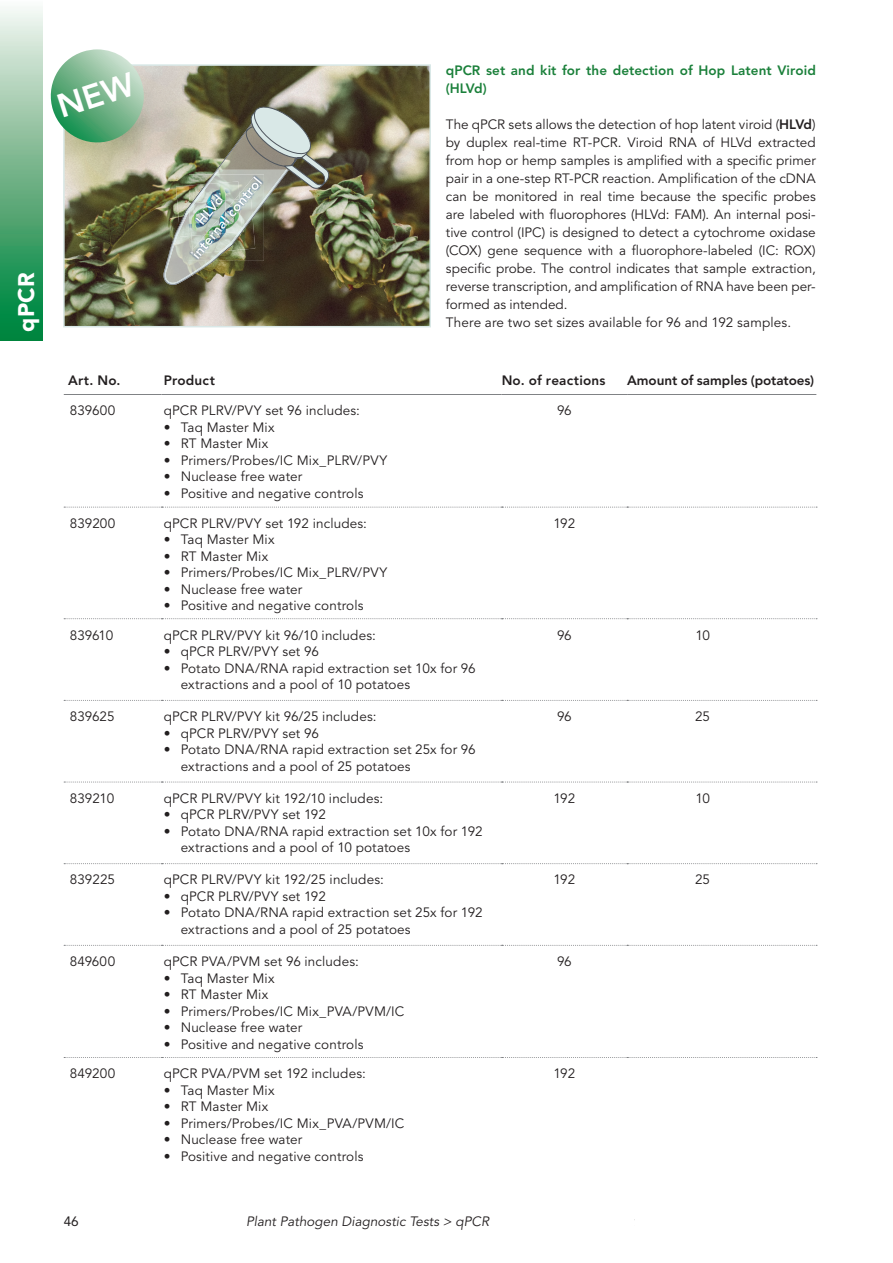
<style>
.page{position:relative;width:893px;height:1263px;background:#fff}
.page>*{position:absolute;margin:0;border:0;box-sizing:border-box;transform-origin:0 0}
.t1{font:900 22.5px "Avenir LT Std";color:#fff}
.t2{font:13.5px/18px "Avenir LT Std";letter-spacing:.005em;color:#231f20}
.t3{font:800 13.5px "Avenir LT Std";letter-spacing:.005em;color:#231f20}
.t4{font:800 13.5px/18px "Avenir LT Std";letter-spacing:.005em;color:#1a803a}
.t5{font:italic 13.5px "Avenir LT Std";color:#231f20}
.t6{font:13.5px "Avenir LT Std";color:#231f20}
.s1{font-weight:800}
</style>
<div class="page">
<hr style="left:64px;top:394px;width:98px;height:1px;background:#808285">
<hr style="left:162px;top:394px;width:340px;height:1px;background:#808285">
<hr style="left:502px;top:394px;width:125px;height:1px;background:#808285">
<hr style="left:627px;top:394px;width:189px;height:1px;background:#808285">
<svg style="left:64px;top:618px;width:753px;height:1px"></svg>
<svg style="left:64px;top:700px;width:753px;height:1px"></svg>
<svg style="left:64px;top:782px;width:753px;height:1px"></svg>
<svg style="left:64px;top:863px;width:753px;height:1px"></svg>
<svg style="left:64px;top:945px;width:753px;height:1px"></svg>
<svg style="left:64px;top:1057px;width:753px;height:1px"></svg>
<svg style="left:64px;top:507px;width:753px;height:1px"></svg>
<img style="left:66px;top:67px;width:362px;height:257px">
<div style="left:63px;top:64px;width:368px;height:263px;border:2px solid #d9e8e7"></div>
<img style="left:163px;top:104px;width:168px;height:182px">
<div style="left:0;top:0;width:43px;height:340px;background:linear-gradient(to bottom,#f9f4ef,#007d31)"></div>
<svg style="left:50px;top:49px;width:99px;height:99px;background:#94c1a0"></svg>
<h1 class="t1" style="left:13px;top:332px;width:61px;rotate:-90deg">qPCR</h1>
<p class="t4" style="left:446px;top:61px;width:371px">qPCR set and kit for the detection of Hop Latent Viroid (HLVd)</p>
<p class="t2" style="left:446px;top:116px;width:371px">The qPCR sets allows the detection of hop latent viroid (<span class="s1">HLVd</span>) by duplex real-time RT-PCR. Viroid RNA of HLVd extracted from hop or hemp samples is amplified with a specific primer pair in a one-step RT-PCR reaction. Amplification of the cDNA can be monitored in real time because the specific probes are labeled with fluorophores (HLVd: FAM). An internal posi&shy;tive control (IPC) is designed to detect a cytochrome oxidase (COX) gene sequence with a fluorophore-labeled (IC: ROX) specific probe. The control indicates that sample extraction, reverse transcription, and amplification of RNA have been per&shy;formed as intended.<br>There are two set sizes available for 96 and 192 samples.</p>
<p class="t3" style="left:68px;top:372px;width:54px">Art. No.</p>
<p class="t3" style="left:164px;top:372px;width:53px">Product</p>
<p class="t3" style="left:502px;top:372px;width:105px">No. of reactions</p>
<p class="t3" style="left:627px;top:372px;width:188px">Amount of samples (potatoes)</p>
<p class="t2" style="left:70px;top:402px;width:47px">839600</p>
<p class="t2" style="left:164px;top:402px;width:198px">qPCR PLRV/PVY set 96 includes:</p>
<p class="t2" style="left:164px;top:419px;width:112px">• Taq Master Mix</p>
<p class="t2" style="left:164px;top:435px;width:106px">• RT Master Mix</p>
<p class="t2" style="left:164px;top:452px;width:225px">• Primers/Probes/IC Mix_PLRV/PVY</p>
<p class="t2" style="left:164px;top:468px;width:140px">• Nuclease free water</p>
<p class="t2" style="left:164px;top:485px;width:201px">• Positive and negative controls</p>
<p class="t2" style="left:557px;top:402px;width:16px">96</p>
<p class="t2" style="left:70px;top:515px;width:47px">839200</p>
<p class="t2" style="left:164px;top:515px;width:205px">qPCR PLRV/PVY set 192 includes:</p>
<p class="t2" style="left:164px;top:531px;width:112px">• Taq Master Mix</p>
<p class="t2" style="left:164px;top:548px;width:106px">• RT Master Mix</p>
<p class="t2" style="left:164px;top:564px;width:225px">• Primers/Probes/IC Mix_PLRV/PVY</p>
<p class="t2" style="left:164px;top:581px;width:140px">• Nuclease free water</p>
<p class="t2" style="left:164px;top:597px;width:201px">• Positive and negative controls</p>
<p class="t2" style="left:70px;top:626px;width:45px">839610</p>
<p class="t2" style="left:164px;top:626px;width:214px">qPCR PLRV/PVY kit 96/10 includes:</p>
<p class="t2" style="left:164px;top:643px;width:157px">• qPCR PLRV/PVY set 96</p>
<p class="t2" style="left:181px;top:660px;width:296px;line-height:16.5px;text-indent:-17px">• Potato DNA/RNA rapid extraction set 10x for 96 extractions and a pool of 10 potatoes</p>
<p class="t2" style="left:70px;top:708px;width:46px">839625</p>
<p class="t2" style="left:164px;top:708px;width:214px">qPCR PLRV/PVY kit 96/25 includes:</p>
<p class="t2" style="left:164px;top:724px;width:157px">• qPCR PLRV/PVY set 96</p>
<p class="t2" style="left:181px;top:742px;width:296px;line-height:16.5px;text-indent:-17px">• Potato DNA/RNA rapid extraction set 25x for 96 extractions and a pool of 25 potatoes</p>
<p class="t2" style="left:70px;top:789px;width:46px">839210</p>
<p class="t2" style="left:164px;top:789px;width:221px">qPCR PLRV/PVY kit 192/10 includes:</p>
<p class="t2" style="left:164px;top:806px;width:164px">• qPCR PLRV/PVY set 192</p>
<p class="t2" style="left:181px;top:823px;width:303px;line-height:16.5px;text-indent:-17px">• Potato DNA/RNA rapid extraction set 10x for 192 extractions and a pool of 10 potatoes</p>
<p class="t2" style="left:70px;top:871px;width:47px">839225</p>
<p class="t2" style="left:164px;top:871px;width:222px">qPCR PLRV/PVY kit 192/25 includes:</p>
<p class="t2" style="left:164px;top:888px;width:164px">• qPCR PLRV/PVY set 192</p>
<p class="t2" style="left:181px;top:905px;width:303px;line-height:16.5px;text-indent:-17px">• Potato DNA/RNA rapid extraction set 25x for 192 extractions and a pool of 25 potatoes</p>
<p class="t2" style="left:70px;top:953px;width:47px">849600</p>
<p class="t2" style="left:164px;top:953px;width:197px">qPCR PVA/PVM set 96 includes:</p>
<p class="t2" style="left:164px;top:969px;width:112px">• Taq Master Mix</p>
<p class="t2" style="left:164px;top:986px;width:106px">• RT Master Mix</p>
<p class="t2" style="left:164px;top:1002px;width:242px">• Primers/Probes/IC Mix_PVA/PVM/IC</p>
<p class="t2" style="left:164px;top:1019px;width:140px">• Nuclease free water</p>
<p class="t2" style="left:164px;top:1035px;width:201px">• Positive and negative controls</p>
<p class="t2" style="left:70px;top:1065px;width:47px">849200</p>
<p class="t2" style="left:164px;top:1065px;width:204px">qPCR PVA/PVM set 192 includes:</p>
<p class="t2" style="left:164px;top:1081px;width:112px">• Taq Master Mix</p>
<p class="t2" style="left:164px;top:1098px;width:106px">• RT Master Mix</p>
<p class="t2" style="left:164px;top:1114px;width:242px">• Primers/Probes/IC Mix_PVA/PVM/IC</p>
<p class="t2" style="left:164px;top:1131px;width:140px">• Nuclease free water</p>
<p class="t2" style="left:164px;top:1147px;width:201px">• Positive and negative controls</p>
<p class="t6" style="left:64px;top:1214px;width:17px">46</p>
<p class="t5" style="left:246px;top:1214px;width:244px">Plant Pathogen Diagnostic Tests &gt; qPCR</p>
<p class="t2" style="left:553px;top:515px;width:23px">192</p>
<p class="t2" style="left:557px;top:626px;width:16px">96</p>
<p class="t2" style="left:695px;top:626px;width:16px">10</p>
<p class="t2" style="left:557px;top:708px;width:16px">96</p>
<p class="t2" style="left:695px;top:708px;width:16px">25</p>
<p class="t2" style="left:553px;top:789px;width:23px">192</p>
<p class="t2" style="left:695px;top:789px;width:16px">10</p>
<p class="t2" style="left:553px;top:871px;width:23px">192</p>
<p class="t2" style="left:695px;top:871px;width:16px">25</p>
<p class="t2" style="left:557px;top:953px;width:16px">96</p>
<p class="t2" style="left:553px;top:1065px;width:23px">192</p>
</div>
